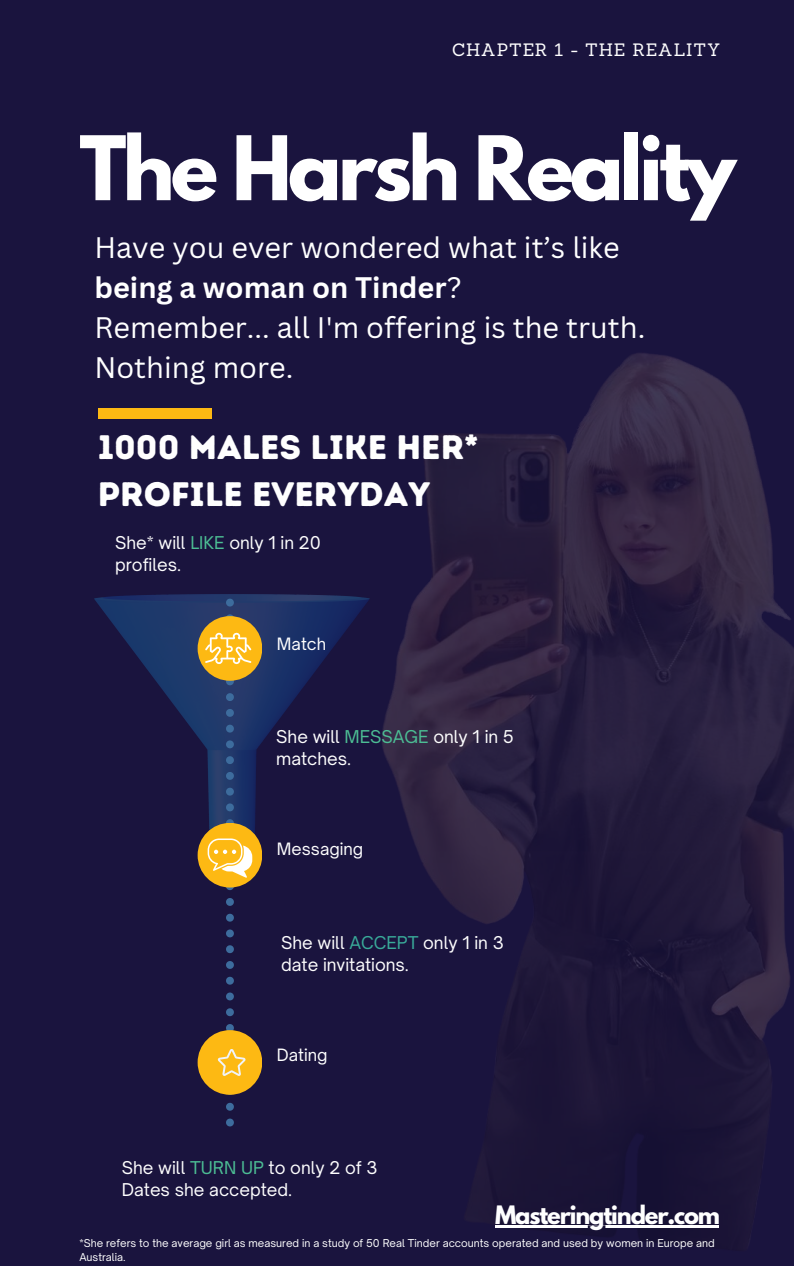
<style>
.page{position:relative;width:794px;height:1266px;background:#fff}
.page>*{position:absolute;margin:0;border:0;box-sizing:border-box;transform-origin:0 0}
.t1{font:700 78.75px "League Spartan";letter-spacing:-.05em;color:#fff}
.t2{font:33.97px/46.7px "Intro Rust Base";color:#fefefe}
.t3{font:28.88px/39.9px "Canva Sans";color:#fff}
.t4{font:700 22.5px "League Spartan";letter-spacing:-.05em;color:#fff}
.t5{font:17.4px "Sanchez";letter-spacing:.05em;color:#fff}
.t6{font:16.88px/21.9px "Open Sauce One";color:#fefefe}
.t7{font:16.27px "Open Sauce One";color:#fff}
.t8{font:10.43px/13.5px "Open Sauce One";color:#fefefe}
.s1{font-weight:700}
.s2{color:#4cbd94}
.s3{color:#39aa99}
</style>
<div class="page">
<div style="left:0;top:0;width:793px;height:1266px;background:#1a143e"></div>
<img style="left:369px;top:353px;width:424px;height:890px">
<img style="left:94px;top:594px;width:275px;height:255px">
<div style="left:197px;top:616px;width:65px;height:65px;background:#fdb913;border-radius:50%"></div>
<div style="left:197px;top:823px;width:65px;height:64px;background:#fdb913;border-radius:50%"></div>
<div style="left:197px;top:1030px;width:65px;height:64px;background:#fdb913;border-radius:50%"></div>
<svg style="left:205px;top:598px;width:47px;height:528px"></svg>
<div style="left:98px;top:408px;width:114px;height:11px;background:#fdb913"></div>
<hr style="left:495px;top:1225px;width:223px;height:2px;background:#fff">
<h3 class="t5" style="left:452px;top:39px;width:269px">CHAPTER 1 - THE REALITY</h3>
<h1 class="t1" style="left:79px;top:129px;width:658px">The Harsh Reality</h1>
<h5 class="t3" style="left:94px;top:227px;width:552px">Have you ever wondered what it’s like <span class="s1">being a woman on Tinder</span>?<br>Remember... all I'm offering is the truth.<br>Nothing more.</h5>
<p class="t2" style="left:98px;top:424px;width:381px">1000 MALES LIKE HER*<br>PROFILE EVERYDAY</p>
<p class="t6" style="left:115px;top:532px;width:207px">She* will <span class="s2">LIKE</span> only 1 in 20 profiles.</p>
<h4 class="t7" style="left:277px;top:633px;width:51px">Match</h4>
<h6 class="t6" style="left:276px;top:726px;width:239px">She will <span class="s2">MESSAGE</span> only 1 in 5 matches.</h6>
<h2 class="t7" style="left:277px;top:839px;width:88px">Messaging</h2>
<h6 class="t6" style="left:281px;top:931px;width:224px">She will <span class="s3">ACCEPT</span> only 1 in 3 date invitations.</h6>
<h6 class="t7" style="left:277px;top:1045px;width:52px">Dating</h6>
<p class="t6" style="left:122px;top:1156px;width:257px">She will <span class="s2">TURN UP</span> to only 2 of 3<br>Dates she accepted.</p>
<h6 class="t8" style="left:79px;top:1236px;width:636px">*She refers to the average girl as measured in a study of 50 Real Tinder accounts operated and used by women in Europe and<br>Australia.</h6>
<p class="t4" style="left:495px;top:1204px;width:226px">Masteringtinder.com</p>
</div>
